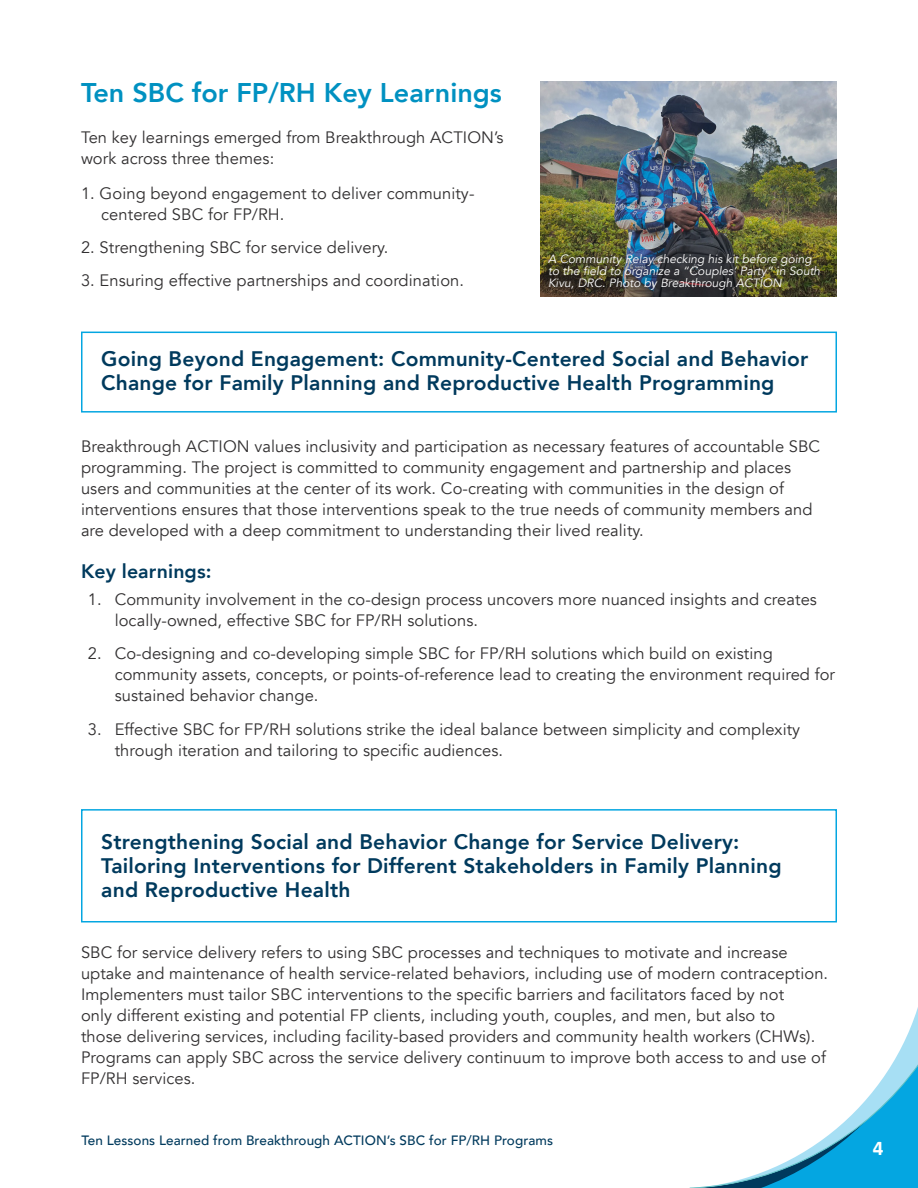
<style>
.page{position:relative;width:918px;height:1188px;background:#fff}
.page>*{position:absolute;margin:0;border:0;box-sizing:border-box;transform-origin:0 0}
.Heading_Spacing{font:800 27px "Avenir";color:#0091c1}
.Key_Learnings{font:800 21px/24px "Avenir";letter-spacing:.01em;color:#003a5d}
.t1{font:700 21px "Calibri";color:#fff}
.Body_Copy{font:800 19.5px "Avenir";letter-spacing:.005em;color:#003a5d}
.Body_Copy-2{font:16.5px/21px "Avenir";letter-spacing:.005em;color:#312f30}
.Number{font:16.5px/21px "Avenir";letter-spacing:.005em;color:#312f30}
.t2{font:500 13.5px "Avenir";letter-spacing:.005em;color:#003a5d}
.Source_or_Caption{font:italic 12px/12px "Avenir";color:#fff}
</style>
<div class="page">
<svg style="left:897px;top:1007px;width:21px;height:48px"></svg>
<svg style="left:689px;top:1055px;width:229px;height:133px"></svg>
<div style="left:81px;top:332px;width:756px;height:81px;border:2px solid #04a6e1"></div>
<div style="left:81px;top:809px;width:756px;height:113px;border:2px solid #04a6e1"></div>
<img style="left:541px;top:82px;width:296px;height:214px">
<img style="left:541px;top:246px;width:287px;height:51px">
<p class="Heading_Spacing" style="left:81px;top:72px;width:422px">Ten SBC for FP/RH Key Learnings</p>
<p class="Body_Copy-2" style="left:81px;top:127px;width:424px">Ten key learnings emerged from Breakthrough ACTION’s work across three themes:</p>
<p class="Number" style="left:101px;top:183px;width:375px;text-indent:-20px">1. Going beyond engagement to deliver community&shy;centered SBC for FP/RH.</p>
<p class="Number" style="left:81px;top:237px;width:309px">2. Strengthening SBC for service delivery.</p>
<p class="Number" style="left:81px;top:270px;width:385px">3. Ensuring effective partnerships and coordination.</p>
<p class="Source_or_Caption" style="left:548px;top:253px;width:274px">A Community Relay checking his kit before going to the field to organize a “Couples’ Party” in South<br>Kivu, DRC. Photo by Breakthrough ACTION</p>
<p class="Key_Learnings" style="left:101px;top:347px;width:709px">Going Beyond Engagement: Community-Centered Social and Behavior<br>Change for Family Planning and Reproductive Health Programming</p>
<p class="Body_Copy-2" style="left:81px;top:436px;width:741px">Breakthrough ACTION values inclusivity and participation as necessary features of accountable SBC programming. The project is committed to community engagement and partnership and places users and communities at the center of its work. Co-creating with communities in the design of interventions ensures that those interventions speak to the true needs of community members and are developed with a deep commitment to understanding their lived reality.</p>
<p class="Body_Copy" style="left:81px;top:556px;width:132px">Key learnings:</p>
<p class="Body_Copy-2" style="left:115px;top:589px;width:704px;text-indent:-27px">1. Community involvement in the co-design process uncovers more nuanced insights and creates locally-owned, effective SBC for FP/RH solutions.</p>
<p class="Body_Copy-2" style="left:115px;top:644px;width:722px;text-indent:-27px">2. Co-designing and co-developing simple SBC for FP/RH solutions which build on existing community assets, concepts, or points-of-reference lead to creating the environment required for sustained behavior change.</p>
<p class="Body_Copy-2" style="left:115px;top:719px;width:687px;text-indent:-27px">3. Effective SBC for FP/RH solutions strike the ideal balance between simplicity and complexity through iteration and tailoring to specific audiences.</p>
<p class="Key_Learnings" style="left:101px;top:829px;width:682px">Strengthening Social and Behavior Change for Service Delivery:<br>Tailoring Interventions for Different Stakeholders in Family Planning and Reproductive Health</p>
<p class="Body_Copy-2" style="left:81px;top:942px;width:749px">SBC for service delivery refers to using SBC processes and techniques to motivate and increase uptake and maintenance of health service-related behaviors, including use of modern contraception.<br>Implementers must tailor SBC interventions to the specific barriers and facilitators faced by not<br>only different existing and potential FP clients, including youth, couples, and men, but also to<br>those delivering services, including facility-based providers and community health workers (CHWs).<br>Programs can apply SBC across the service delivery continuum to improve both access to and use of FP/RH services.</p>
<p class="t2" style="left:82px;top:1128px;width:473px">Ten Lessons Learned from Breakthrough ACTION’s SBC for FP/RH Programs</p>
<p class="t1" style="left:873px;top:1135px;width:12px">4</p>
</div>
